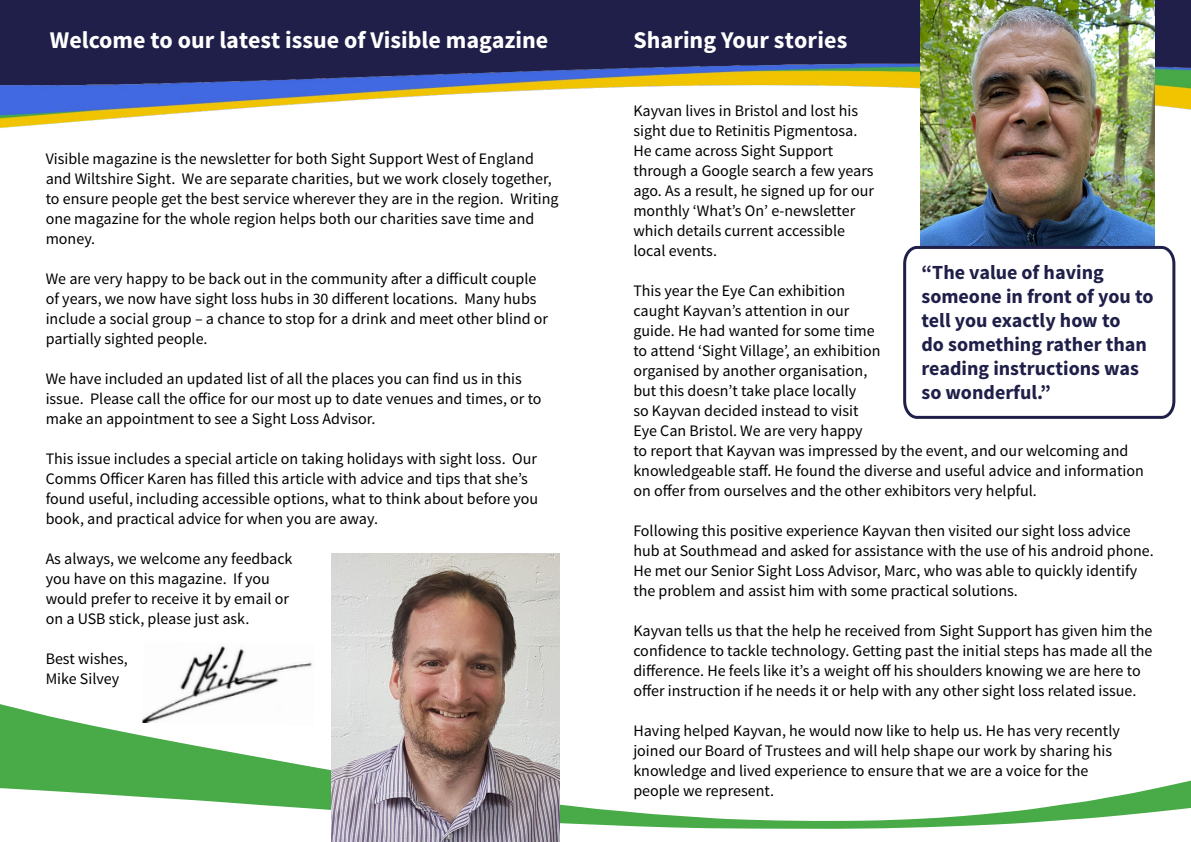
<style>
.page{position:relative;width:1191px;height:842px;background:#fff}
.page>*{position:absolute;margin:0;border:0;box-sizing:border-box;transform-origin:0 0}
.t1{font:700 24px "Source Sans Pro";color:#fff}
.t2{font:700 20px/24px "Source Sans Pro";color:#1f1f49}
.t3{font:16px/20px "Source Sans Pro";color:#000}
</style>
<div class="page">
<div style="left:0;top:0;width:1191px;height:47px;background:#1f1f49"></div>
<img style="left:0;top:47px;width:1191px;height:81px">
<svg style="left:0;top:702px;width:1191px;height:127px"></svg>
<img style="left:142px;top:646px;width:173px;height:80px">
<img style="left:331px;top:554px;width:228px;height:288px">
<img style="left:920px;top:0;width:235px;height:244px">
<svg style="left:903px;top:244px;width:273px;height:175px"></svg>
<h1 class="t1" style="left:50px;top:24px;width:500px">Welcome to our latest issue of Visible magazine</h1>
<p class="t3" style="left:46px;top:149px;width:514px">Visible magazine is the newsletter for both Sight Support West of England and Wiltshire Sight. We are separate charities, but we work closely together, to ensure people get the best service wherever they are in the region. Writing one magazine for the whole region helps both our charities save time and money.</p>
<p class="t3" style="left:46px;top:269px;width:504px">We are very happy to be back out in the community after a difficult couple of years, we now have sight loss hubs in 30 different locations. Many hubs include a social group – a chance to stop for a drink and meet other blind or partially sighted people.</p>
<p class="t3" style="left:46px;top:369px;width:497px">We have included an updated list of all the places you can find us in this issue. Please call the office for our most up to date venues and times, or to make an appointment to see a Sight Loss Advisor.</p>
<p class="t3" style="left:46px;top:449px;width:494px">This issue includes a special article on taking holidays with sight loss. Our Comms Officer Karen has filled this article with advice and tips that she’s found useful, including accessible options, what to think about before you book, and practical advice for when you are away.</p>
<p class="t3" style="left:46px;top:549px;width:248px">As always, we welcome any feedback you have on this magazine. If you would prefer to receive it by email or on a USB stick, please just ask.</p>
<p class="t3" style="left:46px;top:649px;width:84px">Best wishes,<br>Mike Silvey</p>
<h1 class="t1" style="left:633px;top:24px;width:215px">Sharing Your stories</h1>
<p class="t3" style="left:633px;top:101px;width:242px">Kayvan lives in Bristol and lost his sight due to Retinitis Pigmentosa.<br>He came across Sight Support through a Google search a few years ago. As a result, he signed up for our monthly ‘What’s On’ e-newsletter which details current accessible local events.</p>
<p class="t3" style="left:633px;top:281px;width:512px">This year the Eye Can exhibition<br>caught Kayvan’s attention in our<br>guide. He had wanted for some time<br>to attend ‘Sight Village’, an exhibition<br>organised by another organisation,<br>but this doesn’t take place locally<br>so Kayvan decided instead to visit<br>Eye Can Bristol. We are very happy<br>to report that Kayvan was impressed by the event, and our welcoming and knowledgeable staff. He found the diverse and useful advice and information on offer from ourselves and the other exhibitors very helpful.</p>
<p class="t3" style="left:633px;top:521px;width:522px">Following this positive experience Kayvan then visited our sight loss advice hub at Southmead and asked for assistance with the use of his android phone.<br>He met our Senior Sight Loss Advisor, Marc, who was able to quickly identify the problem and assist him with some practical solutions.</p>
<p class="t3" style="left:633px;top:621px;width:521px">Kayvan tells us that the help he received from Sight Support has given him the confidence to tackle technology. Getting past the initial steps has made all the difference. He feels like it’s a weight off his shoulders knowing we are here to offer instruction if he needs it or help with any other sight loss related issue.</p>
<p class="t3" style="left:633px;top:721px;width:488px">Having helped Kayvan, he would now like to help us. He has very recently joined our Board of Trustees and will help shape our work by sharing his knowledge and lived experience to ensure that we are a voice for the people we represent.</p>
<p class="t2" style="left:921px;top:261px;width:233px">“The value of having someone in front of you to tell you exactly how to<br>do something rather than reading instructions was so wonderful.”</p>
</div>
